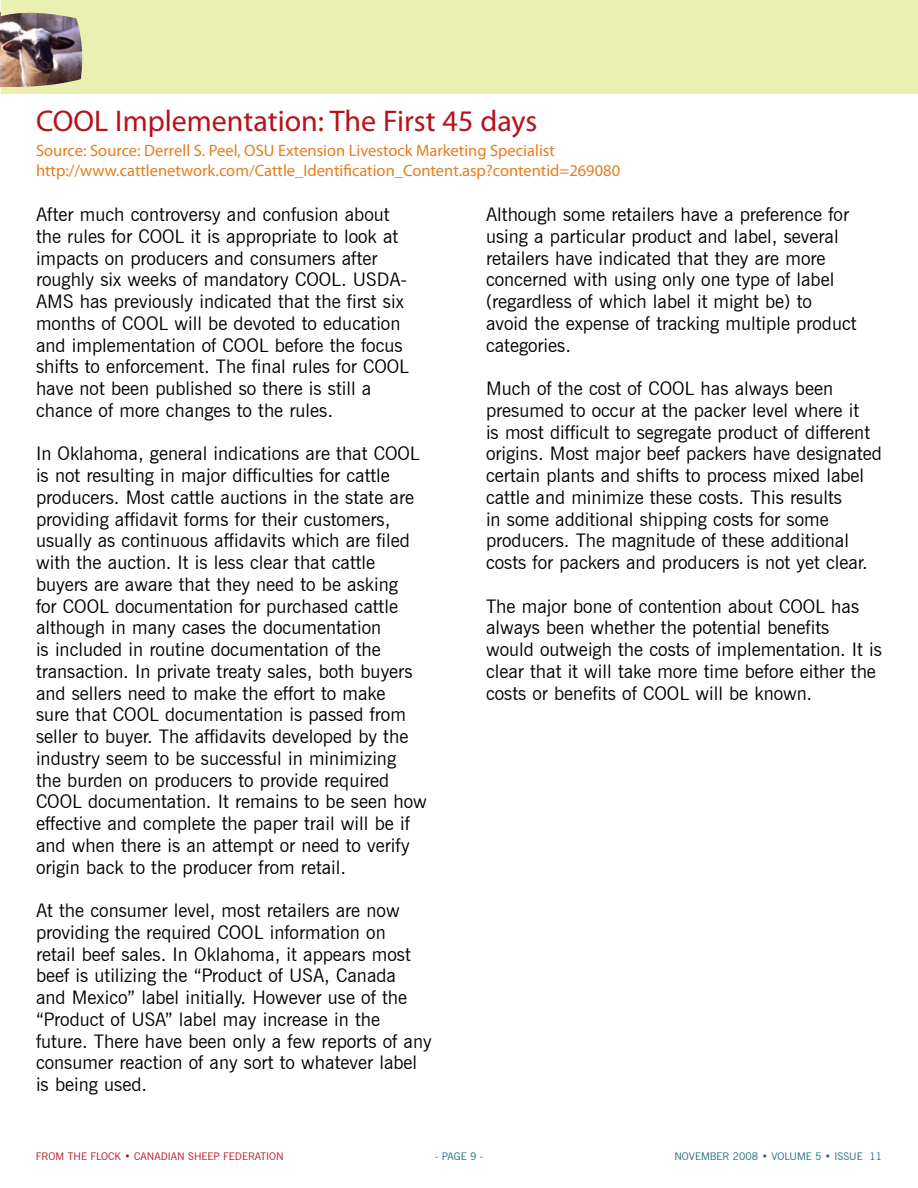
<style>
.page{position:relative;width:918px;height:1188px;background:#fff}
.page>*{position:absolute;margin:0;border:0;box-sizing:border-box;transform-origin:0 0}
.t1{font:30px "Myriad Pro";color:#b5121b}
.t2{font:18.75px/21.8px "News Gothic";color:#000}
.t3{font:16.5px/19.8px "Myriad Pro";color:#e87d1e}
.t4{font:10.5px "News Gothic";color:#b5121b}
.t5{font:10.5px "News Gothic";color:#1c6882}
</style>
<div class="page">
<svg style="left:1px;top:0;width:344px;height:153px;background:#d0cda5"></svg>
<div style="left:212px;top:0;width:706px;height:94px;background:#eaefb2"></div>
<div style="left:0;top:95px;width:918px;height:55px;background:#fff"></div>
<h1 class="t1" style="left:36px;top:102px;width:503px">COOL Implementation: The First 45 days</h1>
<p class="t3" style="left:36px;top:141px;width:586px">Source: Source: Derrell S. Peel, OSU Extension Livestock Marketing Specialist http://www.cattlenetwork.com/Cattle_Identification_Content.asp?contentid=269080</p>
<p class="t2" style="left:36px;top:204px;width:375px">After much controversy and confusion about the rules for COOL it is appropriate to look at impacts on producers and consumers after roughly six weeks of mandatory COOL. USDA-AMS has previously indicated that the first six months of COOL will be devoted to education and implementation of COOL before the focus shifts to enforcement. The final rules for COOL have not been published so there is still a chance of more changes to the rules.</p>
<p class="t2" style="left:36px;top:443px;width:392px">In Oklahoma, general indications are that COOL is not resulting in major difficulties for cattle producers. Most cattle auctions in the state are providing affidavit forms for their customers, usually as continuous affidavits which are filed with the auction. It is less clear that cattle buyers are aware that they need to be asking<br>for COOL documentation for purchased cattle although in many cases the documentation<br>is included in routine documentation of the transaction. In private treaty sales, both buyers and sellers need to make the effort to make<br>sure that COOL documentation is passed from seller to buyer. The affidavits developed by the industry seem to be successful in minimizing<br>the burden on producers to provide required COOL documentation. It remains to be seen how effective and complete the paper trail will be if and when there is an attempt or need to verify origin back to the producer from retail.</p>
<p class="t2" style="left:36px;top:900px;width:397px">At the consumer level, most retailers are now providing the required COOL information on<br>retail beef sales. In Oklahoma, it appears most beef is utilizing the “Product of USA, Canada<br>and Mexico” label initially. However use of the “Product of USA” label may increase in the future. There have been only a few reports of any consumer reaction of any sort to whatever label is being used.</p>
<p class="t2" style="left:486px;top:204px;width:372px">Although some retailers have a preference for using a particular product and label, several retailers have indicated that they are more concerned with using only one type of label (regardless of which label it might be) to avoid the expense of tracking multiple product categories.</p>
<p class="t2" style="left:486px;top:378px;width:397px">Much of the cost of COOL has always been presumed to occur at the packer level where it<br>is most difficult to segregate product of different origins. Most major beef packers have designated certain plants and shifts to process mixed label cattle and minimize these costs. This results<br>in some additional shipping costs for some producers. The magnitude of these additional costs for packers and producers is not yet clear.</p>
<p class="t2" style="left:486px;top:595px;width:397px">The major bone of contention about COOL has always been whether the potential benefits<br>would outweigh the costs of implementation. It is clear that it will take more time before either the costs or benefits of COOL will be known.</p>
<p class="t4" style="left:36px;top:1150px;width:249px">FROM THE FLOCK • CANADIAN SHEEP FEDERATION</p>
<p class="t5" style="left:435px;top:1150px;width:50px">- PAGE 9 -</p>
<p class="t5" style="left:674px;top:1150px;width:209px">NOVEMBER 2008 • VOLUME 5 • ISSUE 11</p>
</div>
